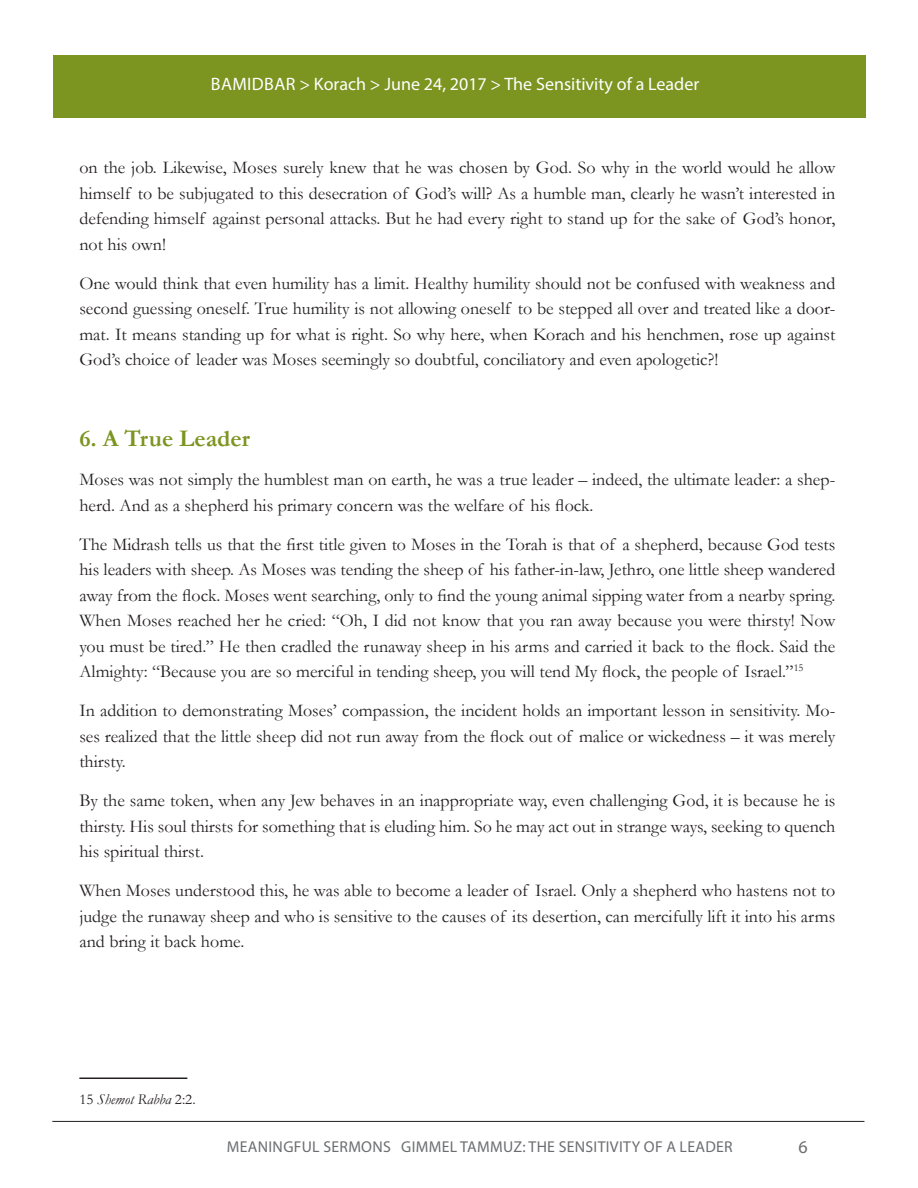
<style>
.page{position:relative;width:918px;height:1188px;background:#fff}
.page>*{position:absolute;margin:0;border:0;box-sizing:border-box;transform-origin:0 0}
.t1{font:700 24px "Garamond";color:#7c9420}
.t2{font:18px/25.5px "Garamond";color:#231f20;text-align:justify}
.t3{font:18px "Myriad Pro";color:#fff}
.t4{font:18px "Myriad Pro";color:#6c6d70}
.t5{font:15.75px "Myriad Pro";letter-spacing:.02em;color:#6c6d70}
.t6{font:italic 15px "Garamond";color:#231f20}
.s1{font-style:normal}
</style>
<div class="page">
<hr style="left:52px;top:1121px;width:812px;height:1px;background:#231f20">
<div style="left:54px;top:55px;width:812px;height:63px;background:#7c9420"></div>
<hr style="left:79px;top:1078px;width:108px;height:1px;background:#231f20">
<p class="t3" style="left:211px;top:73px;width:490px">BAMIDBAR &gt; Korach &gt; June 24, 2017 &gt; The Sensitivity of a Leader</p>
<p class="t2" style="left:79px;top:154px;width:758px">on the job. Likewise, Moses surely knew that he was chosen by God. So why in the world would he allow himself to be subjugated to this desecration of God’s will? As a humble man, clearly he wasn’t interested in defending himself against personal attacks. But he had every right to stand up for the sake of God’s honor, not his own!</p>
<p class="t2" style="left:79px;top:270px;width:758px">One would think that even humility has a limit. Healthy humility should not be confused with weakness and second guessing oneself. True humility is not allowing oneself to be stepped all over and treated like a door&shy;mat. It means standing up for what is right. So why here, when Korach and his henchmen, rose up against God’s choice of leader was Moses seemingly so doubtful, conciliatory and even apologetic?!</p>
<p class="t1" style="left:79px;top:423px;width:172px">6. A True Leader</p>
<p class="t2" style="left:79px;top:467px;width:758px">Moses was not simply the humblest man on earth, he was a true leader – indeed, the ultimate leader: a shep&shy;herd. And as a shepherd his primary concern was the welfare of his flock.</p>
<p class="t2" style="left:79px;top:531px;width:758px">The Midrash tells us that the first title given to Moses in the Torah is that of a shepherd, because God tests his leaders with sheep. As Moses was tending the sheep of his father-in-law, Jethro, one little sheep wandered away from the flock. Moses went searching, only to find the young animal sipping water from a nearby spring.<br>When Moses reached her he cried: “Oh, I did not know that you ran away because you were thirsty! Now you must be tired.” He then cradled the runaway sheep in his arms and carried it back to the flock. Said the Almighty: “Because you are so merciful in tending sheep, you will tend My flock, the people of Israel.”<sup>15</sup></p>
<p class="t2" style="left:79px;top:698px;width:758px">In addition to demonstrating Moses’ compassion, the incident holds an important lesson in sensitivity. Mo&shy;ses realized that the little sheep did not run away from the flock out of malice or wickedness – it was merely thirsty.</p>
<p class="t2" style="left:79px;top:788px;width:758px">By the same token, when any Jew behaves in an inappropriate way, even challenging God, it is because he is thirsty. His soul thirsts for something that is eluding him. So he may act out in strange ways, seeking to quench his spiritual thirst.</p>
<p class="t2" style="left:79px;top:878px;width:758px">When Moses understood this, he was able to become a leader of Israel. Only a shepherd who hastens not to judge the runaway sheep and who is sensitive to the causes of its desertion, can mercifully lift it into his arms and bring it back home.</p>
<p class="t6" style="left:79px;top:1089px;width:118px"><span class="s1">15</span> Shemot Rabba <span class="s1">2:2.</span></p>
<p class="t5" style="left:227px;top:1137px;width:507px">MEANINGFUL SERMONS GIMMEL TAMMUZ: THE SENSITIVITY OF A LEADER</p>
<p class="t4" style="left:799px;top:1136px;width:11px">6</p>
</div>
